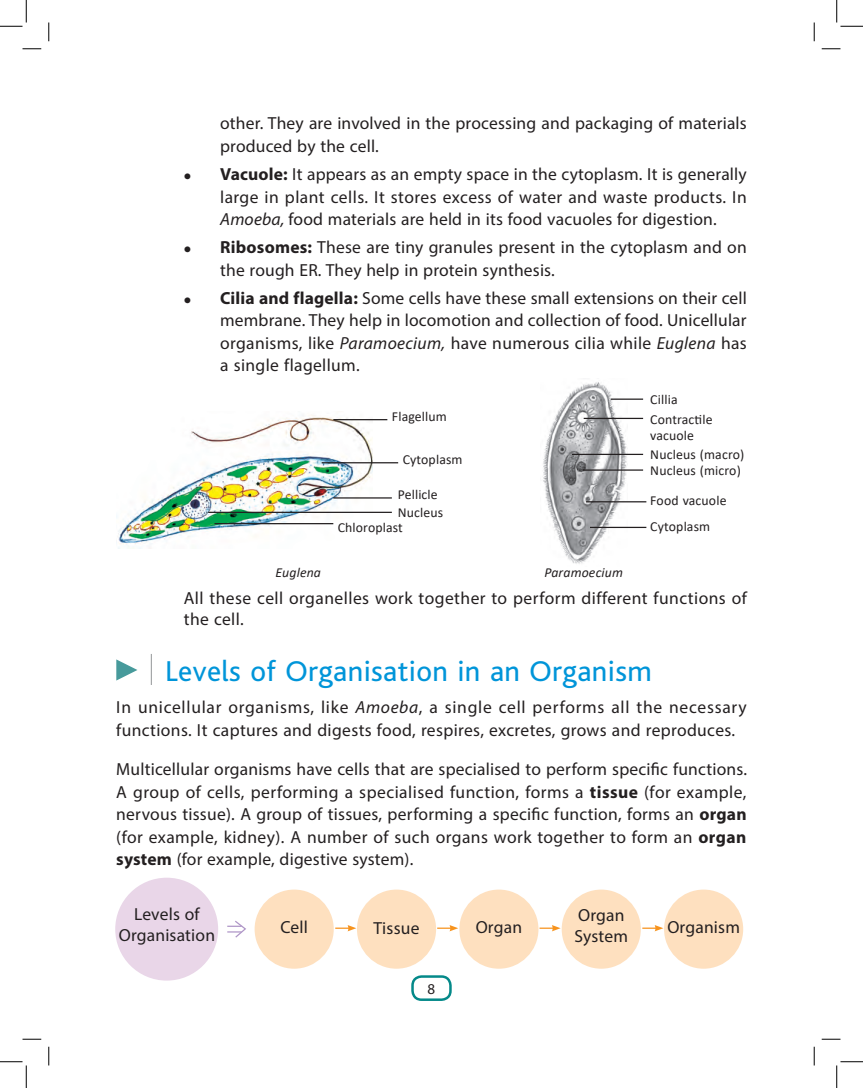
<style>
.page{position:relative;width:863px;height:1088px;background:#fff}
.page>*{position:absolute;margin:0;border:0;box-sizing:border-box;transform-origin:0 0}
.t1{font:30px "Bliss";letter-spacing:.01em;color:#0095d9}
.t2{font:17.5px/22.5px "Myriad Pro";letter-spacing:.015em;color:#231f20}
.t3{font:15px "Myriad Pro";color:#231f20}
.t4{font:13.75px/17.6px "Calibri";letter-spacing:.01em;color:#231f20}
.t5{font:italic 13.75px "Calibri";letter-spacing:.01em;color:#231f20}
.s1{font-weight:700}
.s2{font-style:italic}
</style>
<div class="page">
<div style="left:411px;top:975px;width:40px;height:25px;border:2px solid #048989;border-radius:9px"></div>
<svg style="left:116px;top:659px;width:21px;height:21px"></svg>
<hr style="left:151px;top:654px;width:1px;height:31px;background:#939598">
<img style="left:543px;top:382px;width:84px;height:182px">
<img style="left:116px;top:415px;width:256px;height:134px">
<hr style="left:333px;top:419px;width:54px;height:1px;background:#231f20">
<hr style="left:321px;top:462px;width:77px;height:1px;background:#231f20">
<hr style="left:333px;top:497px;width:59px;height:1px;background:#231f20">
<hr style="left:208px;top:511px;width:184px;height:2px;background:#231f20">
<hr style="left:214px;top:523px;width:119px;height:1px;background:#231f20">
<hr style="left:610px;top:398px;width:33px;height:2px;background:#231f20">
<hr style="left:583px;top:418px;width:60px;height:1px;background:#231f20">
<hr style="left:572px;top:454px;width:71px;height:1px;background:#231f20">
<hr style="left:582px;top:469px;width:61px;height:1px;background:#231f20">
<hr style="left:586px;top:501px;width:60px;height:1px;background:#231f20">
<hr style="left:590px;top:527px;width:56px;height:1px;background:#231f20">
<div style="left:115px;top:877px;width:103px;height:103px;background:#e9d6e8;border-radius:50%"></div>
<div style="left:254px;top:889px;width:80px;height:79px;background:#fee0bf;border-radius:50%"></div>
<div style="left:357px;top:889px;width:79px;height:79px;background:#fee0bf;border-radius:50%"></div>
<div style="left:459px;top:889px;width:79px;height:79px;background:#fee0bf;border-radius:50%"></div>
<div style="left:561px;top:889px;width:79px;height:79px;background:#fee0bf;border-radius:50%"></div>
<div style="left:664px;top:889px;width:79px;height:79px;background:#fee0bf;border-radius:50%"></div>
<svg style="left:335px;top:925px;width:21px;height:6px"></svg>
<svg style="left:437px;top:925px;width:21px;height:6px"></svg>
<svg style="left:539px;top:925px;width:21px;height:6px"></svg>
<svg style="left:642px;top:925px;width:21px;height:6px"></svg>
<svg style="left:227px;top:920px;width:19px;height:18px"></svg>
<svg style="left:22px;top:48px;width:19px;height:2px"></svg>
<svg style="left:821px;top:48px;width:19px;height:2px"></svg>
<svg style="left:22px;top:1038px;width:19px;height:2px"></svg>
<svg style="left:821px;top:1038px;width:19px;height:2px"></svg>
<svg style="left:48px;top:22px;width:2px;height:19px"></svg>
<svg style="left:48px;top:1046px;width:2px;height:19px"></svg>
<svg style="left:813px;top:22px;width:2px;height:19px"></svg>
<svg style="left:813px;top:1046px;width:2px;height:19px"></svg>
<svg style="left:0;top:0;width:27px;height:27px"></svg>
<svg style="left:0;top:1061px;width:27px;height:27px"></svg>
<svg style="left:836px;top:0;width:26px;height:27px"></svg>
<svg style="left:836px;top:1061px;width:26px;height:27px"></svg>
<p class="t2" style="left:220px;top:112px;width:528px">other. They are involved in the processing and packaging of materials produced by the cell.</p>
<p class="t2" style="left:220px;top:163px;width:528px;text-align:justify;text-indent:-36px">● <span class="s1">Vacuole:</span> It appears as an empty space in the cytoplasm. It is generally large in plant cells. It stores excess of water and waste products. In <span class="s2">Amoeba,</span> food materials are held in its food vacuoles for digestion.</p>
<p class="t2" style="left:220px;top:236px;width:528px;text-indent:-36px">● <span class="s1">Ribosomes:</span> These are tiny granules present in the cytoplasm and on the rough ER. They help in protein synthesis.</p>
<p class="t2" style="left:220px;top:286px;width:528px;text-align:justify;text-indent:-36px">● <span class="s1">Cilia and flagella:</span> Some cells have these small extensions on their cell membrane. They help in locomotion and collection of food. Unicellular organisms, like <span class="s2">Paramoecium,</span> have numerous cilia while <span class="s2">Euglena</span> has a single flagellum.</p>
<p class="t5" style="left:275px;top:563px;width:47px">Euglena</p>
<p class="t4" style="left:392px;top:407px;width:57px">Flagellum</p>
<p class="t4" style="left:402px;top:450px;width:61px">Cytoplasm</p>
<p class="t4" style="left:397px;top:485px;width:47px">Pellicle<br>Nucleus</p>
<p class="t4" style="left:338px;top:519px;width:67px">Chloroplast</p>
<p class="t5" style="left:544px;top:563px;width:80px">Paramoecium</p>
<p class="t4" style="left:650px;top:388px;width:64px;line-height:20.1px">Cillia<br>Contractile</p>
<p class="t4" style="left:650px;top:426px;width:95px;line-height:18.2px">vacuole<br>Nucleus (macro)</p>
<p class="t4" style="left:650px;top:455px;width:92px;line-height:30px">Nucleus (micro)<br>Food vacuole</p>
<p class="t4" style="left:650px;top:517px;width:61px">Cytoplasm</p>
<p class="t2" style="left:184px;top:587px;width:564px;line-height:21px">All these cell organelles work together to perform different functions of the cell.</p>
<h1 class="t1" style="left:165px;top:655px;width:488px">Levels of Organisation in an Organism</h1>
<p class="t2" style="left:116px;top:695px;width:632px">In unicellular organisms, like <span class="s2">Amoeba</span>, a single cell performs all the necessary functions. It captures and digests food, respires, excretes, grows and reproduces.</p>
<p class="t2" style="left:116px;top:757px;width:632px;text-align:justify">Multicellular organisms have cells that are specialised to perform specific functions.<br>A group of cells, performing a specialised function, forms a <span class="s1">tissue</span> (for example, nervous tissue). A group of tissues, performing a specific function, forms an <span class="s1">organ </span>(for example, kidney). A number of such organs work together to form an <span class="s1">organ system</span> (for example, digestive system).</p>
<p class="t2" style="left:119px;top:903px;width:98px;line-height:21px;text-align:center">Levels of<br>Organisation</p>
<p class="t2" style="left:280px;top:915px;width:29px">Cell</p>
<p class="t2" style="left:373px;top:916px;width:47px">Tissue</p>
<p class="t2" style="left:475px;top:915px;width:48px">Organ</p>
<p class="t3" style="left:427px;top:979px;width:9px">8</p>
<p class="t2" style="left:574px;top:904px;width:55px;line-height:21px">Organ<br>System</p>
<p class="t2" style="left:667px;top:915px;width:74px">Organism</p>
</div>
